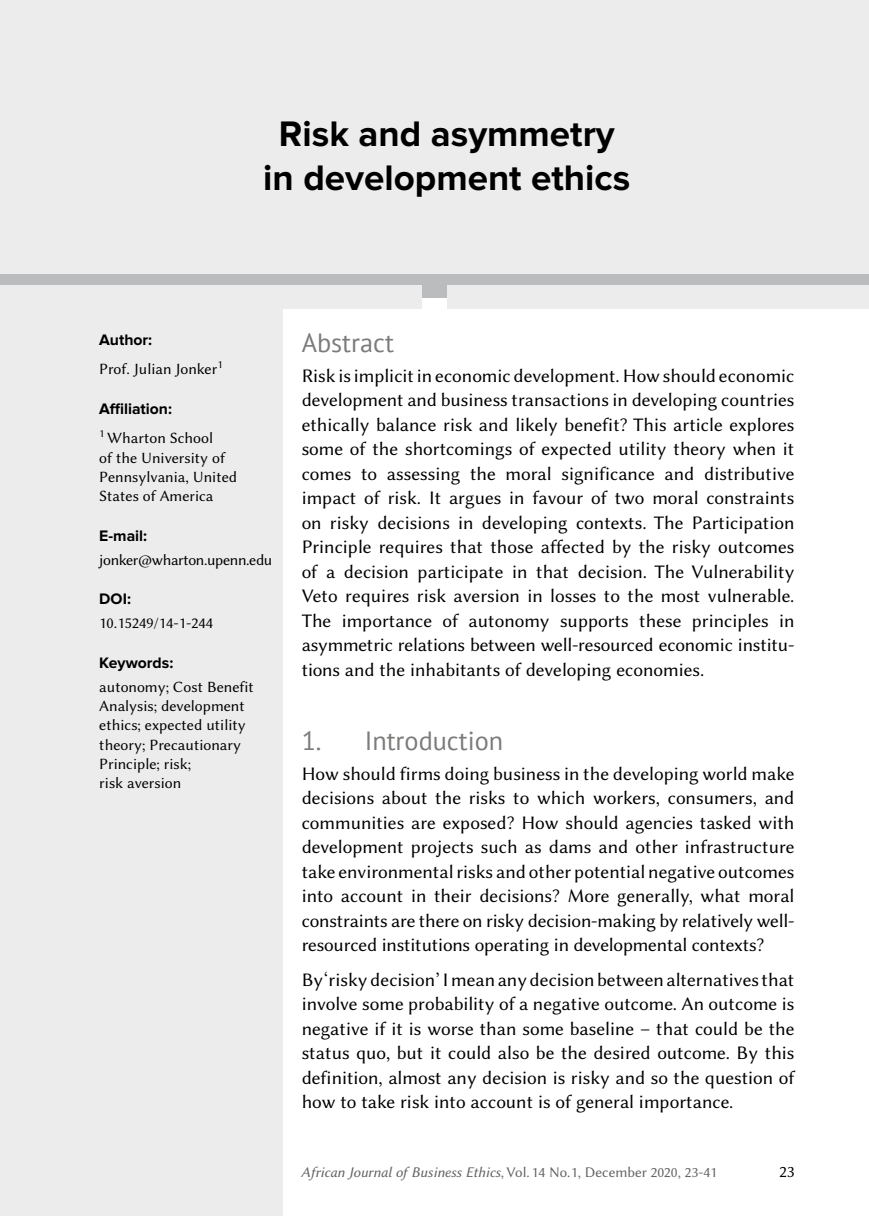
<style>
.page{position:relative;width:869px;height:1216px;background:#fff}
.page>*{position:absolute;margin:0;border:0;box-sizing:border-box;transform-origin:0 0}
.t1{font:700 36.75px/43.8px "Proxima Nova";color:#000;text-align:center}
.t2{font:26.25px "PT Sans";color:#7b7b7a}
.t3{font:19.25px/24.5px "Lin Biolinum O";color:#000;text-align:justify}
.t4{font:16.62px "Lin Biolinum O";color:#000}
.t5{font:15.75px/19.2px "Lin Biolinum O";color:#000}
.t6{font:700 15.75px "Proxima Nova";color:#000}
.t7{font:15.75px "Lin Biolinum O";letter-spacing:-.025em;color:#000}
.t8{font:14.88px "Lin Biolinum OI";color:#636362}
.s1{font-family:"Lin Biolinum O"}
</style>
<div class="page">
<div style="left:0;top:274px;width:283px;height:941px;background:#ececed"></div>
<div style="left:0;top:0;width:868px;height:283px;background:#ececed"></div>
<div style="left:0;top:274px;width:868px;height:23px;background:#bbbcbd"></div>
<div style="left:446px;top:285px;width:422px;height:24px;background:#ececed"></div>
<div style="left:0;top:285px;width:422px;height:24px;background:#ececed"></div>
<h1 class="t1" style="left:263px;top:113px;width:368px">Risk and asymmetry in development ethics</h1>
<p class="t6" style="left:99px;top:330px;width:54px">Author:</p>
<p class="t5" style="left:99px;top:360px;width:125px">Prof. Julian Jonker<sup>1</sup></p>
<p class="t6" style="left:99px;top:399px;width:74px">Affiliation:</p>
<p class="t5" style="left:99px;top:429px;width:139px"><sup>1</sup> Wharton School<br>of the University of<br>Pennsylvania, United<br>States of America</p>
<p class="t6" style="left:99px;top:526px;width:49px">E-mail:</p>
<p class="t7" style="left:99px;top:550px;width:174px">jonker@wharton.upenn.edu</p>
<p class="t6" style="left:99px;top:589px;width:33px">DOI:</p>
<p class="t5" style="left:99px;top:613px;width:115px">10.15249/14-1-244</p>
<p class="t6" style="left:99px;top:653px;width:75px">Keywords:</p>
<p class="t5" style="left:99px;top:677px;width:156px">autonomy; Cost Benefit<br>Analysis; development ethics; expected utility theory; Precautionary<br>Principle; risk;<br>risk aversion</p>
<h2 class="t2" style="left:301px;top:326px;width:94px">Abstract</h2>
<p class="t3" style="left:301px;top:363px;width:494px">Risk is implicit in economic development. How should economic development and business transactions in developing countries ethically balance risk and likely benefit? This article explores some of the shortcomings of expected utility theory when it comes to assessing the moral significance and distributive impact of risk. It argues in favour of two moral constraints on risky decisions in developing contexts. The Participation Principle requires that those affected by the risky outcomes of a decision participate in that decision. The Vulnerability Veto requires risk aversion in losses to the most vulnerable.<br>The importance of autonomy supports these principles in asymmetric relations between well-resourced economic institu&shy;tions and the inhabitants of developing economies.</p>
<h2 class="t2" style="left:301px;top:724px;width:203px">1. Introduction</h2>
<p class="t3" style="left:301px;top:761px;width:494px">How should firms doing business in the developing world make decisions about the risks to which workers, consumers, and communities are exposed? How should agencies tasked with development projects such as dams and other infrastructure take environmental risks and other potential negative outcomes into account in their decisions? More generally, what moral constraints are there on risky decision-making by relatively well&shy;resourced institutions operating in developmental contexts?</p>
<p class="t3" style="left:301px;top:967px;width:494px">By ‘risky decision’ I mean any decision between alternatives that involve some probability of a negative outcome. An outcome is negative if it is worse than some baseline – that could be the status quo, but it could also be the desired outcome. By this definition, almost any decision is risky and so the question of how to take risk into account is of general importance.</p>
<p class="t8" style="left:301px;top:1163px;width:417px">African Journal of Business Ethics<span class="s1">, Vol. 14 No. 1, December 2020, 23‑41</span></p>
<p class="t4" style="left:779px;top:1162px;width:17px">23</p>
</div>
